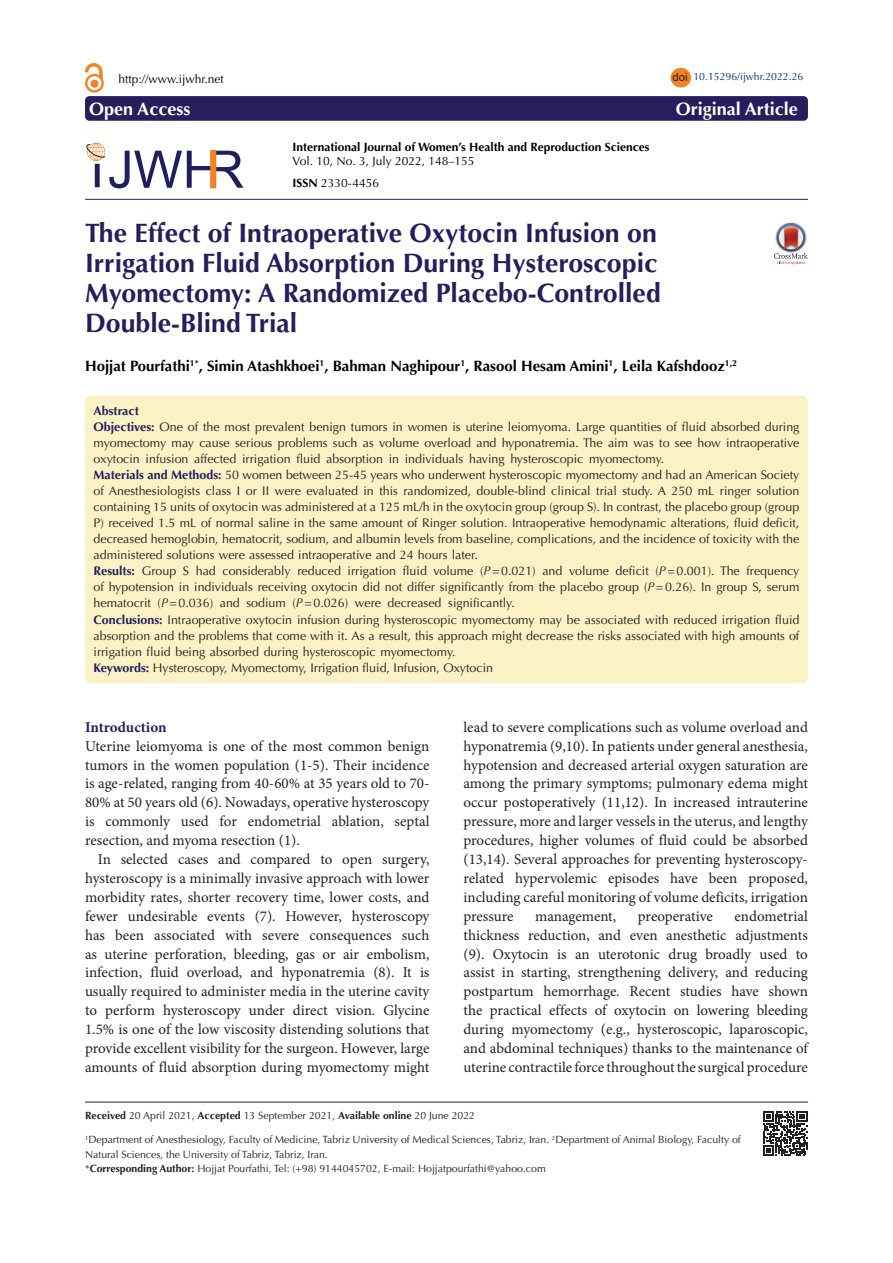
<style>
.page{position:relative;width:893px;height:1263px;background:#fff}
.page>*{position:absolute;margin:0;border:0;box-sizing:border-box;transform-origin:0 0}
.Pa3{font:700 26.7px/30px "Optima LT Std";color:#261d5c}
.t1{font:700 18px "Optima LT Std";color:#fff}
.t2{font:15px/18.9px "Minion Pro";color:#231f20;text-align:justify}
.t3{font:700 15px "Optima LT Std";color:#000}
.t4{font:700 15px "Minion Pro";letter-spacing:-.005em;color:#271e5d}
.t5{font:12.45px/16px "Optima LT Std";color:#231f20;text-align:justify}
.t6{font:700 12.45px "Optima LT Std";color:#261d5c}
.t7{font:12px "Optima LT Std";color:#000}
.t8{font:700 12px "Optima LT Std";color:#000}
.t9{font:11.25px "Arial";color:#231f20}
.t10{font:10.5px/15px "Optima LT Std";color:#231f20}
.t11{font:10.5px "Optima LT Std";color:#00317d}
.s1{font-weight:700}
.s2{font-weight:700;color:#261d5c}
.s3{font-style:italic}
</style>
<div class="page">
<div style="left:85px;top:396px;width:723px;height:287px;background:#faf2c5;border-radius:6px"></div>
<div style="left:85px;top:96px;width:723px;height:25px;background:#271e5d;border-radius:4px"></div>
<hr style="left:85px;top:199px;width:723px;height:1px;background:#271e5d">
<div style="left:671px;top:68px;width:20px;height:20px;background:#f58220;border-radius:50%"></div>
<div style="left:91px;top:80px;width:7px;height:7px;background:#f58220;border-radius:50%"></div>
<div style="left:91px;top:80px;width:7px;height:7px;border:1px solid #f58220;border-radius:50%"></div>
<div style="left:85px;top:74px;width:19px;height:19px;border:2px solid #f58220;border-radius:50%"></div>
<svg style="left:85px;top:63px;width:17px;height:16px"></svg>
<hr style="left:85px;top:1102px;width:723px;height:1px;background:#261d5c">
<svg style="left:763px;top:1111px;width:44px;height:45px"></svg>
<svg style="left:774px;top:223px;width:34px;height:42px"></svg>
<svg style="left:86px;top:143px;width:157px;height:45px"></svg>
<svg style="left:211px;top:150px;width:5px;height:38px"></svg>
<p class="t7" style="left:118px;top:72px;width:107px">http://www.ijwhr.net</p>
<p class="t9" style="left:672px;top:70px;width:17px">doi</p>
<p class="t11" style="left:693px;top:71px;width:111px">10.15296/ijwhr.2022.26</p>
<p class="t1" style="left:89px;top:98px;width:103px">Open Access</p>
<p class="t1" style="left:676px;top:98px;width:124px">Original Article</p>
<p class="t8" style="left:293px;top:140px;width:358px">International Journal of Women’s Health and Reproduction Sciences</p>
<p class="t7" style="left:293px;top:154px;width:183px">Vol. 10, No. 3, July 2022, 148–155</p>
<p class="t7" style="left:293px;top:176px;width:88px"><span class="s1">ISSN</span> 2330-4456</p>
<p class="Pa3" style="left:85px;top:218px;width:577px">The Effect of Intraoperative Oxytocin Infusion on Irrigation Fluid Absorption During Hysteroscopic Myomectomy: A Randomized Placebo-Controlled Double-Blind Trial</p>
<p class="t3" style="left:85px;top:358px;width:653px">Hojjat Pourfathi<sup>1*</sup>, Simin Atashkhoei<sup>1</sup>, Bahman Naghipour<sup>1</sup>, Rasool Hesam Amini<sup>1</sup>, Leila Kafshdooz<sup>1,2</sup></p>
<p class="t6" style="left:94px;top:403px;width:47px">Abstract</p>
<p class="t5" style="left:94px;top:419px;width:707px"><span class="s2">Objectives:</span> One of the most prevalent benign tumors in women is uterine leiomyoma. Large quantities of fluid absorbed during myomectomy may cause serious problems such as volume overload and hyponatremia. The aim was to see how intraoperative oxytocin infusion affected irrigation fluid absorption in individuals having hysteroscopic myomectomy.</p>
<p class="t5" style="left:94px;top:467px;width:707px"><span class="s2">Materials and Methods:</span> 50 women between 25-45 years who underwent hysteroscopic myomectomy and had an American Society of Anesthesiologists class I or II were evaluated in this randomized, double-blind clinical trial study. A 250 mL ringer solution containing 15 units of oxytocin was administered at a 125 mL/h in the oxytocin group (group S). In contrast, the placebo group (group P) received 1.5 mL of normal saline in the same amount of Ringer solution. Intraoperative hemodynamic alterations, fluid deficit, decreased hemoglobin, hematocrit, sodium, and albumin levels from baseline, complications, and the incidence of toxicity with the administered solutions were assessed intraoperative and 24 hours later.</p>
<p class="t5" style="left:94px;top:563px;width:707px"><span class="s2">Results:</span> Group S had considerably reduced irrigation fluid volume (<span class="s3">P</span>=0.021) and volume deficit (<span class="s3">P</span>=0.001). The frequency of hypotension in individuals receiving oxytocin did not differ significantly from the placebo group (<span class="s3">P</span>=0.26). In group S, serum hematocrit (<span class="s3">P</span>=0.036) and sodium (<span class="s3">P</span>=0.026) were decreased significantly.</p>
<p class="t5" style="left:94px;top:611px;width:707px"><span class="s2">Conclusions:</span> Intraoperative oxytocin infusion during hysteroscopic myomectomy may be associated with reduced irrigation fluid absorption and the problems that come with it. As a result, this approach might decrease the risks associated with high amounts of irrigation fluid being absorbed during hysteroscopic myomectomy.</p>
<p class="t5" style="left:94px;top:660px;width:401px"><span class="s2">Keywords:</span> Hysteroscopy, Myomectomy, Irrigation fluid, Infusion, Oxytocin</p>
<p class="t4" style="left:85px;top:716px;width:83px">Introduction</p>
<p class="t2" style="left:85px;top:736px;width:346px">Uterine leiomyoma is one of the most common benign tumors in the women population (1-5). Their incidence is age-related, ranging from 40-60% at 35 years old to 70- 80% at 50 years old (6). Nowadays, operative hysteroscopy is commonly used for endometrial ablation, septal resection, and myoma resection (1).</p>
<p class="t2" style="left:85px;top:850px;width:346px;text-indent:13px">In selected cases and compared to open surgery, hysteroscopy is a minimally invasive approach with lower morbidity rates, shorter recovery time, lower costs, and fewer undesirable events (7). However, hysteroscopy has been associated with severe consequences such as uterine perforation, bleeding, gas or air embolism, infection, fluid overload, and hyponatremia (8). It is usually required to administer media in the uterine cavity to perform hysteroscopy under direct vision. Glycine 1.5% is one of the low viscosity distending solutions that provide excellent visibility for the surgeon. However, large amounts of fluid absorption during myomectomy might</p>
<p class="t2" style="left:463px;top:717px;width:346px">lead to severe complications such as volume overload and hyponatremia (9,10). In patients under general anesthesia, hypotension and decreased arterial oxygen saturation are among the primary symptoms; pulmonary edema might occur postoperatively (11,12). In increased intrauterine pressure, more and larger vessels in the uterus, and lengthy procedures, higher volumes of fluid could be absorbed (13,14). Several approaches for preventing hysteroscopy&shy;related hypervolemic episodes have been proposed, including careful monitoring of volume deficits, irrigation pressure</p>
<p class="t2" style="left:463px;top:906px;width:346px;text-indent:271px">endometrial thickness reduction, and even anesthetic adjustments (9). Oxytocin is an uterotonic drug broadly used to assist in starting, strengthening delivery, and reducing postpartum hemorrhage. Recent studies have shown the practical effects of oxytocin on lowering bleeding during myomectomy (e.g., hysteroscopic, laparoscopic, and abdominal techniques) thanks to the maintenance of uterine contractile force throughout the surgical procedure</p>
<p class="t2" style="left:535px;top:906px;width:83px">management,</p>
<p class="t2" style="left:638px;top:906px;width:76px">preoperative</p>
<p class="t10" style="left:85px;top:1108px;width:392px"><span class="s1">Received</span> 20 April 2021, <span class="s1">Accepted</span> 13 September 2021, <span class="s1">Available online</span> 20 June 2022</p>
<p class="t10" style="left:85px;top:1132px;width:657px"><sup>1</sup>Department of Anesthesiology, Faculty of Medicine, Tabriz University of Medical Sciences, Tabriz, Iran. <sup>2</sup>Department of Animal Biology, Faculty of<br>Natural Sciences, the University of Tabriz, Tabriz, Iran.</p>
<p class="t10" style="left:85px;top:1161px;width:462px">*<span class="s1">Corresponding Author:</span> Hojjat Pourfathi, Tel: (+98) 9144045702, E-mail: Hojjatpourfathi@yahoo.com</p>
</div>
